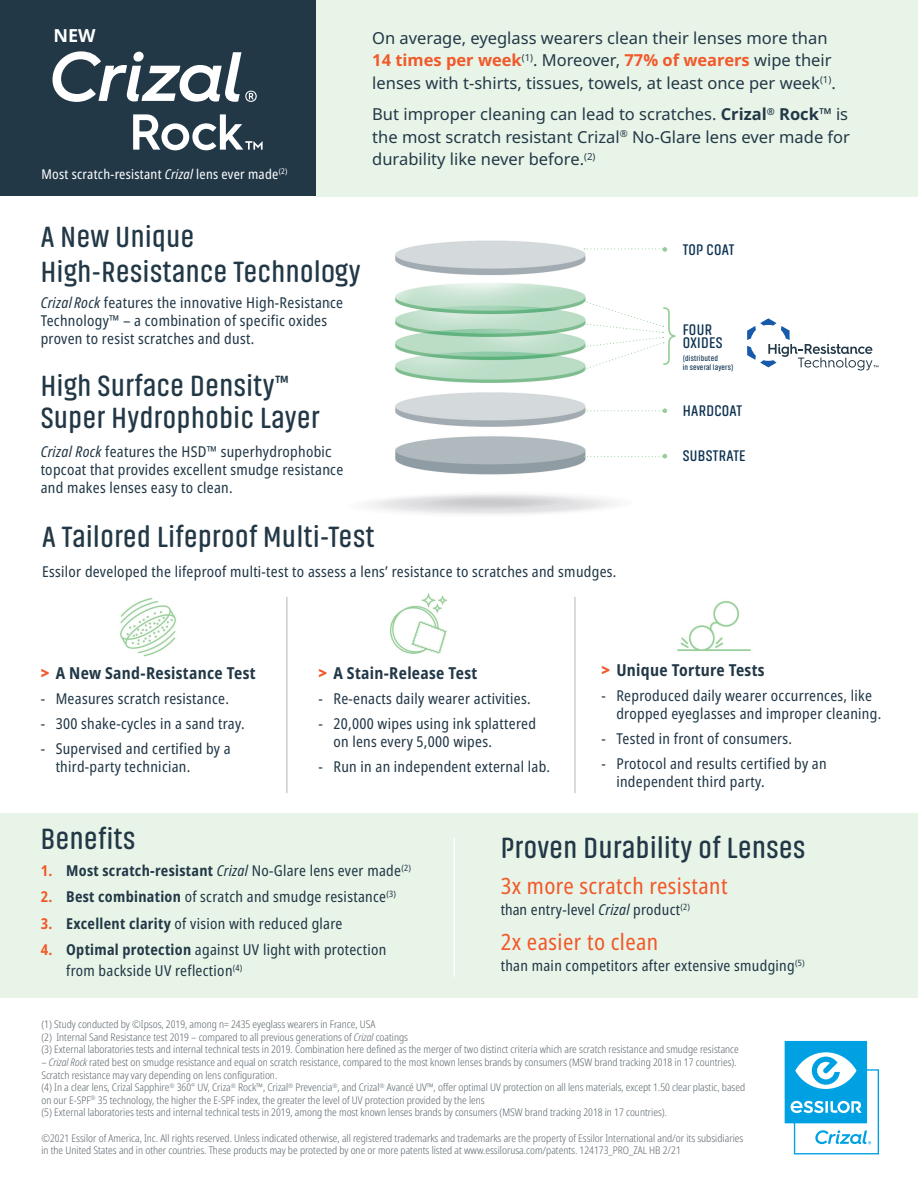
<style>
.page{position:relative;width:918px;height:1188px;background:#fff}
.page>*{position:absolute;margin:0;border:0;box-sizing:border-box;transform-origin:0 0}
.t1{font:600 30px/34.5px "Akhand Soft";letter-spacing:.02em;color:#223847}
.t2{font:condensed 22.5px "Noto Sans";letter-spacing:.02em;color:#f1592a}
.t3{font:700 18px "Noto Sans";color:#fff}
.t4{font:16.5px "Noto Sans";color:#223847}
.t5{font:700 condensed 16.5px "Noto Sans";letter-spacing:.02em;color:#223847}
.t6{font:700 16.5px "Noto Sans";color:#f1592a}
.t7{font:600 15.75px/13.5px "Akhand Soft";letter-spacing:.02em;color:#0d3251}
.t8{font:condensed 15px/18px "Noto Sans";letter-spacing:.02em;color:#223847}
.t9{font:700 condensed 15px "Noto Sans";letter-spacing:.02em;color:#223847}
.t10{font:condensed 13.5px "Noto Sans";letter-spacing:.02em;color:#fff}
.t11{font:300 condensed 10.5px/12.6px "Noto Sans";color:#5e686f}
.t12{font:600 7.8px/9.4px "Akhand Soft";letter-spacing:.02em;color:#0d3251}
.s1{font-style:italic}
.s2{font-weight:400;color:#223847}
.s3{font-weight:700}
.s4{font-weight:900;color:#f1592a}
.s5{color:#f1592a}
.s6{font-weight:400;font-style:italic}
.s7{font-weight:400}
.s8{font-weight:700;color:#f1592a}
</style>
<div class="page">
<div style="left:0;top:0;width:321px;height:195px;background:#223847"></div>
<div style="left:317px;top:0;width:601px;height:196px;background:#e8f4e7"></div>
<svg style="left:53px;top:51px;width:204px;height:51px"></svg>
<svg style="left:133px;top:114px;width:130px;height:36px"></svg>
<svg style="left:785px;top:1041px;width:94px;height:113px"></svg>
<div style="left:0;top:813px;width:918px;height:185px;background:#e8f4e7"></div>
<hr style="left:454px;top:838px;width:1px;height:139px;background:#fff">
<hr style="left:287px;top:597px;width:1px;height:196px;background:#5e686f">
<hr style="left:575px;top:597px;width:1px;height:196px;background:#5e686f">
<img style="left:677px;top:601px;width:74px;height:50px">
<img style="left:390px;top:593px;width:57px;height:61px">
<img style="left:120px;top:598px;width:56px;height:59px">
<img style="left:331px;top:196px;width:423px;height:318px">
<svg style="left:584px;top:408px;width:83px;height:5px"></svg>
<svg style="left:584px;top:247px;width:83px;height:5px"></svg>
<svg style="left:584px;top:454px;width:83px;height:4px"></svg>
<svg style="left:584px;top:301px;width:105px;height:69px"></svg>
<div style="left:737px;top:309px;width:147px;height:65px;background:#fff"></div>
<svg style="left:747px;top:318px;width:131px;height:52px"></svg>
<p class="t3" style="left:54px;top:23px;width:44px">NEW</p>
<p class="t10" style="left:41px;top:165px;width:248px">Most scratch-resistant <span class="s1">Crizal</span> lens ever made<sup>(2)</sup></p>
<p class="t4" style="left:372px;top:26px;width:457px">On average, eyeglass wearers clean their lenses more than</p>
<p class="t6" style="left:372px;top:49px;width:461px">14 times per week<sup>(1)</sup><span class="s2">. Moreover,</span> 77% of wearers <span class="s2">wipe their</span></p>
<p class="t4" style="left:372px;top:71px;width:465px">lenses with t-shirts, tissues, towels, at least once per week<sup>(1)</sup>.</p>
<p class="t4" style="left:372px;top:103px;width:477px">But improper cleaning can lead to scratches. <span class="s3">Crizal</span><sup>®</sup> <span class="s3">Rock™</span> is</p>
<p class="t4" style="left:372px;top:125px;width:479px">the most scratch resistant Crizal<sup>®</sup> No-Glare lens ever made for</p>
<p class="t4" style="left:372px;top:148px;width:225px">durability like never before.<sup>(2)</sup></p>
<p class="t1" style="left:41px;top:220px;width:321px">A New Unique<br>High-Resistance Technology</p>
<p class="t8" style="left:41px;top:294px;width:304px"><span class="s1">Crizal Rock</span> features the innovative High-Resistance<br>Technology™ – a combination of specific oxides proven to resist scratches and dust.</p>
<p class="t1" style="left:41px;top:370px;width:281px;line-height:31.5px">High Surface Density™<br>Super Hydrophobic Layer</p>
<p class="t8" style="left:41px;top:443px;width:304px"><span class="s1">Crizal Rock</span> features the HSD™ superhydrophobic topcoat that provides excellent smudge resistance and makes lenses easy to clean.</p>
<p class="t7" style="left:683px;top:243px;width:53px">TOP COAT</p>
<p class="t7" style="left:683px;top:323px;width:41px">FOUR<br>OXIDES</p>
<p class="t12" style="left:683px;top:353px;width:52px">(distributed<br>in several layers)</p>
<p class="t7" style="left:683px;top:404px;width:61px">HARDCOAT</p>
<p class="t7" style="left:683px;top:449px;width:64px">SUBSTRATE</p>
<p class="t1" style="left:42px;top:520px;width:334px">A Tailored Lifeproof Multi-Test</p>
<p class="t8" style="left:42px;top:563px;width:576px">Essilor developed the lifeproof multi-test to assess a lens’ resistance to scratches and smudges.</p>
<p class="t5" style="left:41px;top:662px;width:216px"><span class="s4">&gt;</span> A New Sand-Resistance Test</p>
<p class="t8" style="left:41px;top:690px;width:190px">- Measures scratch resistance.</p>
<p class="t8" style="left:41px;top:715px;width:206px">- 300 shake-cycles in a sand tray.</p>
<p class="t8" style="left:56px;top:740px;width:176px;text-indent:-15px">- Supervised and certified by a third-party technician.</p>
<p class="t5" style="left:318px;top:662px;width:160px"><span class="s4">&gt;</span> A Stain-Release Test</p>
<p class="t8" style="left:318px;top:690px;width:214px">- Re-enacts daily wearer activities.</p>
<p class="t8" style="left:333px;top:715px;width:204px;text-indent:-15px">- 20,000 wipes using ink splattered on lens every 5,000 wipes.</p>
<p class="t8" style="left:318px;top:758px;width:233px">- Run in an independent external lab.</p>
<p class="t5" style="left:601px;top:658px;width:165px"><span class="s4">&gt;</span> Unique Torture Tests</p>
<p class="t8" style="left:616px;top:687px;width:266px;text-indent:-15px">- Reproduced daily wearer occurrences, like dropped eyeglasses and improper cleaning.</p>
<p class="t8" style="left:601px;top:730px;width:192px">- Tested in front of consumers.</p>
<p class="t8" style="left:616px;top:755px;width:212px;text-indent:-15px">- Protocol and results certified by an independent third party.</p>
<p class="t1" style="left:41px;top:822px;width:96px">Benefits</p>
<p class="t9" style="left:41px;top:860px;width:372px"><span class="s5">1.</span> Most scratch-resistant <span class="s6">Crizal</span> <span class="s7">No-Glare lens ever made</span><sup>(2)</sup></p>
<p class="t8" style="left:41px;top:888px;width:357px"><span class="s8">2.</span> <span class="s3">Best combination</span> of scratch and smudge resistance<sup>(3)</sup></p>
<p class="t8" style="left:41px;top:915px;width:303px"><span class="s8">3.</span> <span class="s3">Excellent clarity</span> of vision with reduced glare</p>
<p class="t8" style="left:66px;top:940px;width:322px;line-height:21px;text-indent:-25px"><span class="s8">4.</span> <span class="s3">Optimal protection</span> against UV light with protection from backside UV reflection<sup>(4)</sup></p>
<p class="t1" style="left:501px;top:831px;width:306px">Proven Durability of Lenses</p>
<p class="t2" style="left:501px;top:870px;width:228px">3x more scratch resistant</p>
<p class="t8" style="left:501px;top:901px;width:191px">than entry-level <span class="s1">Crizal</span> product<sup>(2)</sup></p>
<p class="t2" style="left:501px;top:926px;width:159px">2x easier to clean</p>
<p class="t8" style="left:501px;top:957px;width:305px">than main competitors after extensive smudging<sup>(5)</sup></p>
<p class="t11" style="left:41px;top:1018px;width:336px">(1) Study conducted by ©Ipsos, 2019, among n= 2435 eyeglass wearers in France, USA</p>
<p class="t11" style="left:41px;top:1031px;width:368px">(2) Internal Sand Resistance test 2019 – compared to all previous generations of <span class="s1">Crizal</span> coatings</p>
<p class="t11" style="left:41px;top:1044px;width:699px">(3) External laboratories tests and internal technical tests in 2019. Combination here defined as the merger of two distinct criteria which are scratch resistance and smudge resistance</p>
<p class="t11" style="left:41px;top:1056px;width:697px">– <span class="s1">Crizal Rock</span> rated best on smudge resistance and equal on scratch resistance, compared to the most known lenses brands by consumers (MSW brand tracking 2018 in 17 countries).<br>Scratch resistance may vary depending on lens configuration.</p>
<p class="t11" style="left:41px;top:1081px;width:705px">(4) In a clear lens, Crizal Sapphire<sup>®</sup> 360° UV, Criza<sup>®</sup> Rock™, Crizal<sup>®</sup> Prevencia<sup>®</sup>, and Crizal<sup>®</sup> Avancé UV™, offer optimal UV protection on all lens materials, except 1.50 clear plastic, based on our E-SPF<sup>®</sup> 35 technology, the higher the E-SPF index, the greater the level of UV protection provided by the lens</p>
<p class="t11" style="left:41px;top:1107px;width:627px">(5) External laboratories tests and internal technical tests in 2019, among the most known lenses brands by consumers (MSW brand tracking 2018 in 17 countries).</p>
<p class="t11" style="left:41px;top:1132px;width:703px">©2021 Essilor of America, Inc. All rights reserved. Unless indicated otherwise, all registered trademarks and trademarks are the property of Essilor International and/or its subsidiaries in the United States and in other countries. These products may be protected by one or more patents listed at www.essilorusa.com/patents. 124173_PRO_ZAL HB 2/21</p>
</div>
